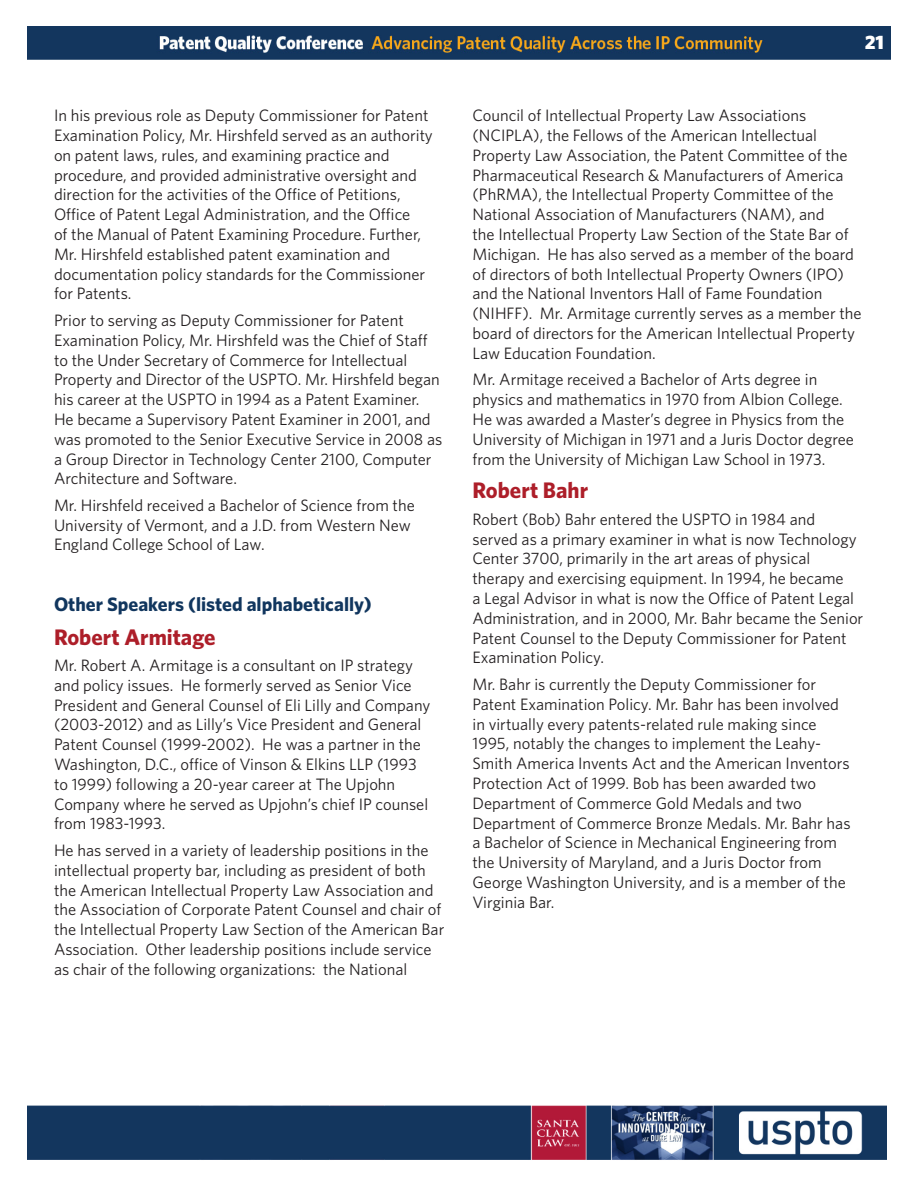
<style>
.page{position:relative;width:918px;height:1188px;background:#fff}
.page>*{position:absolute;margin:0;border:0;box-sizing:border-box;transform-origin:0 0}
.BIO_NAME_and_Sub_Hea{font:700 22.5px "Whitney";color:#ad1e29}
.body_copy{font:700 19.5px "Whitney";color:#11365e}
.t1{font:900 19.5px "Whitney";color:#fff}
.body_copy-2{font:16.5px/19.8px "Whitney";color:#231f20}
</style>
<div class="page">
<img style="left:27px;top:27px;width:864px;height:32px">
<img style="left:27px;top:1105px;width:860px;height:55px">
<p class="body_copy-2" style="left:54px;top:105px;width:380px">In his previous role as Deputy Commissioner for Patent Examination Policy, Mr. Hirshfeld served as an authority on patent laws, rules, and examining practice and procedure, and provided administrative oversight and direction for the activities of the Office of Petitions, Office of Patent Legal Administration, and the Office<br>of the Manual of Patent Examining Procedure. Further, Mr. Hirshfeld established patent examination and documentation policy standards for the Commissioner for Patents.</p>
<p class="body_copy-2" style="left:54px;top:310px;width:390px">Prior to serving as Deputy Commissioner for Patent Examination Policy, Mr. Hirshfeld was the Chief of Staff to the Under Secretary of Commerce for Intellectual Property and Director of the USPTO. Mr. Hirshfeld began his career at the USPTO in 1994 as a Patent Examiner.<br>He became a Supervisory Patent Examiner in 2001, and was promoted to the Senior Executive Service in 2008 as a Group Director in Technology Center 2100, Computer Architecture and Software.</p>
<p class="body_copy-2" style="left:54px;top:495px;width:362px">Mr. Hirshfeld received a Bachelor of Science from the<br>University of Vermont, and a J.D. from Western New<br>England College School of Law.</p>
<p class="body_copy" style="left:54px;top:591px;width:319px">Other Speakers (listed alphabetically)</p>
<p class="BIO_NAME_and_Sub_Hea" style="left:54px;top:622px;width:163px">Robert Armitage</p>
<p class="body_copy-2" style="left:54px;top:655px;width:378px">Mr. Robert A. Armitage is a consultant on IP strategy and policy issues. He formerly served as Senior Vice President and General Counsel of Eli Lilly and Company (2003-2012) and as Lilly’s Vice President and General Patent Counsel (1999-2002). He was a partner in the Washington, D.C., office of Vinson &amp; Elkins LLP (1993 to 1999) following a 20-year career at The Upjohn Company where he served as Upjohn’s chief IP counsel from 1983-1993.</p>
<p class="body_copy-2" style="left:54px;top:840px;width:392px">He has served in a variety of leadership positions in the intellectual property bar, including as president of both the American Intellectual Property Law Association and the Association of Corporate Patent Counsel and chair of the Intellectual Property Law Section of the American Bar Association. Other leadership positions include service as chair of the following organizations: the National</p>
<p class="t1" style="left:865px;top:30px;width:21px">21</p>
<p class="body_copy-2" style="left:472px;top:105px;width:391px">Council of Intellectual Property Law Associations (NCIPLA), the Fellows of the American Intellectual Property Law Association, the Patent Committee of the Pharmaceutical Research &amp; Manufacturers of America (PhRMA), the Intellectual Property Committee of the National Association of Manufacturers (NAM), and<br>the Intellectual Property Law Section of the State Bar of Michigan. He has also served as a member of the board of directors of both Intellectual Property Owners (IPO) and the National Inventors Hall of Fame Foundation (NIHFF). Mr. Armitage currently serves as a member the board of directors for the American Intellectual Property Law Education Foundation.</p>
<p class="body_copy-2" style="left:472px;top:369px;width:383px">Mr. Armitage received a Bachelor of Arts degree in physics and mathematics in 1970 from Albion College.<br>He was awarded a Master’s degree in Physics from the University of Michigan in 1971 and a Juris Doctor degree from the University of Michigan Law School in 1973.</p>
<p class="BIO_NAME_and_Sub_Hea" style="left:472px;top:475px;width:117px">Robert Bahr</p>
<p class="body_copy-2" style="left:472px;top:509px;width:392px">Robert (Bob) Bahr entered the USPTO in 1984 and served as a primary examiner in what is now Technology Center 3700, primarily in the art areas of physical therapy and exercising equipment. In 1994, he became<br>a Legal Advisor in what is now the Office of Patent Legal Administration, and in 2000, Mr. Bahr became the Senior Patent Counsel to the Deputy Commissioner for Patent Examination Policy.</p>
<p class="body_copy-2" style="left:472px;top:674px;width:380px">Mr. Bahr is currently the Deputy Commissioner for Patent Examination Policy. Mr. Bahr has been involved in virtually every patents-related rule making since 1995, notably the changes to implement the Leahy-Smith America Invents Act and the American Inventors Protection Act of 1999. Bob has been awarded two Department of Commerce Gold Medals and two Department of Commerce Bronze Medals. Mr. Bahr has a Bachelor of Science in Mechanical Engineering from the University of Maryland, and a Juris Doctor from George Washington University, and is a member of the Virginia Bar.</p>
</div>
